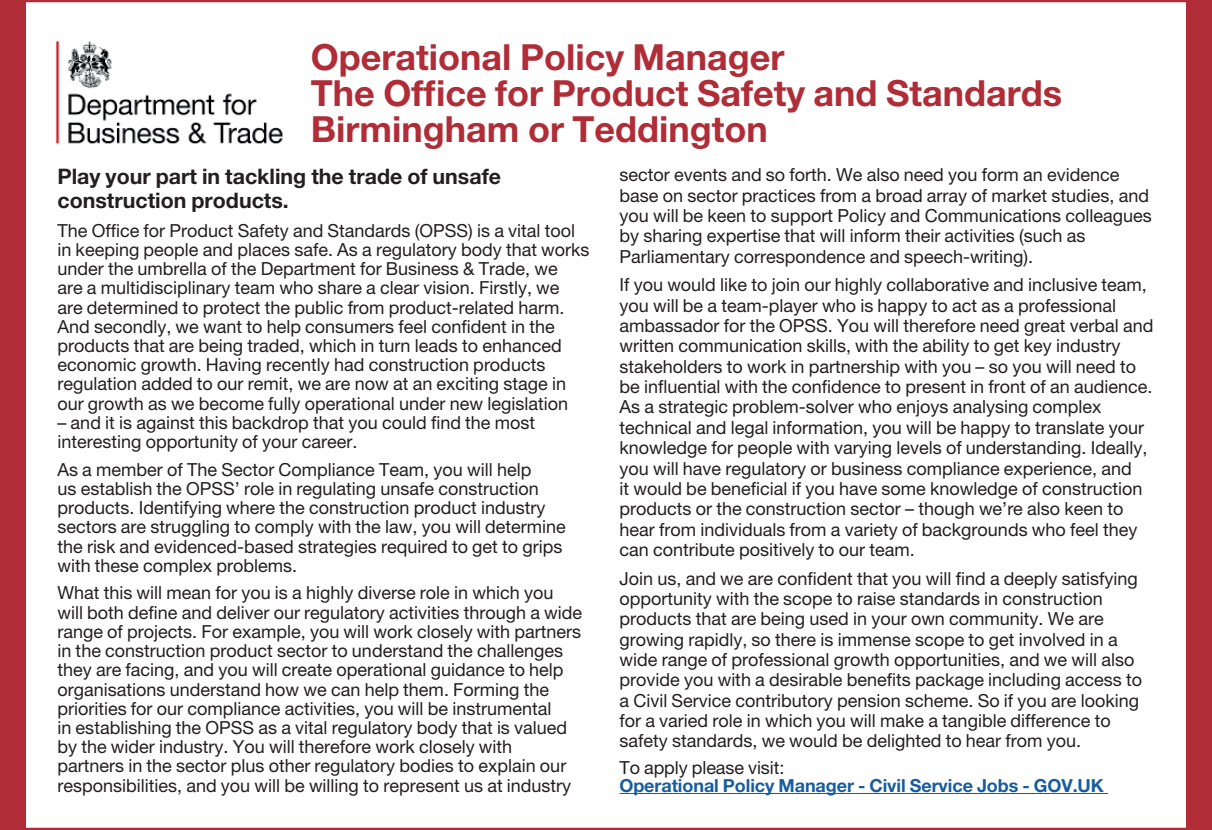
<style>
.page{position:relative;width:1212px;height:830px;background:#fff}
.page>*{position:absolute;margin:0;border:0;box-sizing:border-box;transform-origin:0 0}
.t1{font:700 36px/36px "Helvetica Neue LT Std";color:#b02c37}
.t2{font:700 21.38px/23.6px "Helvetica Neue LT Std";color:#231f20}
.t3{font:18px/19.1px "Helvetica Neue LT Std";color:#231f20}
.t4{font:700 18px "Helvetica Neue LT Std";letter-spacing:-.005em;color:#175d9e}
</style>
<div class="page">
<div style="left:0;top:0;width:26px;height:829px;background:#b02c37"></div>
<div style="left:1186px;top:0;width:26px;height:829px;background:#b02c37"></div>
<hr style="left:619px;top:792px;width:489px;height:1px;background:#175d9e">
<img style="left:55px;top:40px;width:229px;height:105px">
<h1 class="t1" style="left:311px;top:39px;width:753px">Operational Policy Manager<br>The Office for Product Safety and Standards<br>Birmingham or Teddington</h1>
<p class="t2" style="left:57px;top:164px;width:445px">Play your part in tackling the trade of unsafe construction products.</p>
<p class="t3" style="left:57px;top:220px;width:534px">The Office for Product Safety and Standards (OPSS) is a vital tool in keeping people and places safe. As a regulatory body that works under the umbrella of the Department for Business &amp; Trade, we<br>are a multidisciplinary team who share a clear vision. Firstly, we<br>are determined to protect the public from product-related harm.<br>And secondly, we want to help consumers feel confident in the products that are being traded, which in turn leads to enhanced economic growth. Having recently had construction products regulation added to our remit, we are now at an exciting stage in our growth as we become fully operational under new legislation</p>
<p class="t3" style="left:57px;top:412px;width:479px">– and it is against this backdrop that you could find the most interesting opportunity of your career.</p>
<p class="t3" style="left:57px;top:459px;width:510px">As a member of The Sector Compliance Team, you will help<br>us establish the OPSS’ role in regulating unsafe construction products. Identifying where the construction product industry sectors are struggling to comply with the law, you will determine the risk and evidenced-based strategies required to get to grips with these complex problems.</p>
<p class="t3" style="left:57px;top:583px;width:526px">What this will mean for you is a highly diverse role in which you will both define and deliver our regulatory activities through a wide range of projects. For example, you will work closely with partners in the construction product sector to understand the challenges they are facing, and you will create operational guidance to help organisations understand how we can help them. Forming the priorities for our compliance activities, you will be instrumental<br>in establishing the OPSS as a vital regulatory body that is valued by the wider industry. You will therefore work closely with partners in the sector plus other regulatory bodies to explain our responsibilities, and you will be willing to represent us at industry</p>
<p class="t3" style="left:619px;top:164px;width:534px;line-height:20.2px">sector events and so forth. We also need you form an evidence base on sector practices from a broad array of market studies, and you will be keen to support Policy and Communications colleagues by sharing expertise that will inform their activities (such as Parliamentary correspondence and speech-writing).</p>
<p class="t3" style="left:619px;top:274px;width:535px;line-height:20.2px">If you would like to join our highly collaborative and inclusive team, you will be a team-player who is happy to act as a professional ambassador for the OPSS. You will therefore need great verbal and written communication skills, with the ability to get key industry stakeholders to work in partnership with you – so you will need to be influential with the confidence to present in front of an audience.<br>As a strategic problem-solver who enjoys analysing complex technical and legal information, you will be happy to translate your knowledge for people with varying levels of understanding. Ideally, you will have regulatory or business compliance experience, and<br>it would be beneficial if you have some knowledge of construction products or the construction sector – though we’re also keen to hear from individuals from a variety of backgrounds who feel they can contribute positively to our team.</p>
<p class="t3" style="left:619px;top:567px;width:524px;line-height:20.2px">Join us, and we are confident that you will find a deeply satisfying opportunity with the scope to raise standards in construction products that are being used in your own community. We are growing rapidly, so there is immense scope to get involved in a wide range of professional growth opportunities, and we will also provide you with a desirable benefits package including access to a Civil Service contributory pension scheme. So if you are looking for a varied role in which you will make a tangible difference to safety standards, we would be delighted to hear from you.</p>
<p class="t3" style="left:619px;top:757px;width:166px">To apply please visit:</p>
<p class="t4" style="left:619px;top:773px;width:486px">Operational Policy Manager - Civil Service Jobs - GOV.UK</p>
</div>
